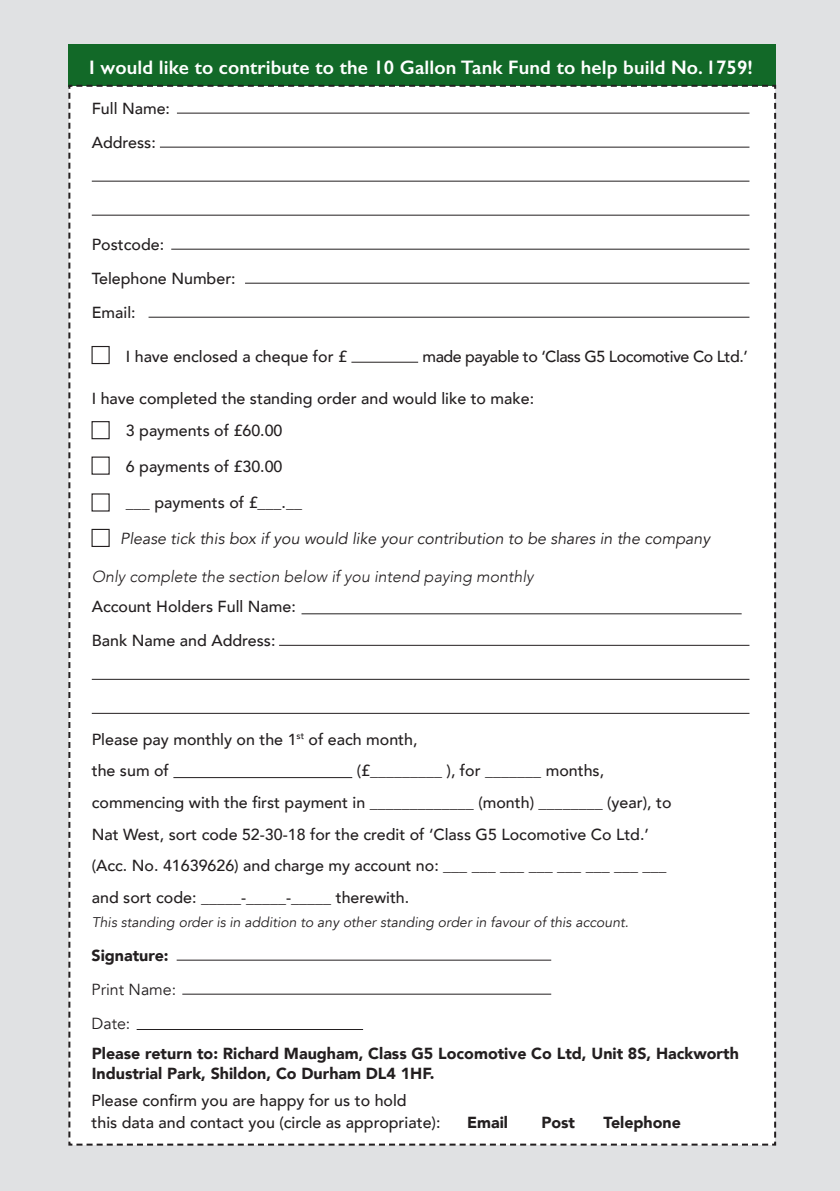
<style>
.page{position:relative;width:840px;height:1191px;background:#fff}
.page>*{position:absolute;margin:0;border:0;box-sizing:border-box;transform-origin:0 0}
.Body_copy_no_indent{font:600 19.6px "Gill Sans";letter-spacing:.005em;color:#fff}
.Gill_9_11{font:500 16px/31.6px "Avenir";color:#231f20}
.Gill_9_11-2{font:900 16px/20px "Avenir";color:#231f20}
.Normal{font:500 16px "Avenir";color:#231f20}
.Gill_9_11-3{font:italic 16px "Avenir";color:#231f20}
.Gill_9_11-4{font:italic 300 16px "Avenir";color:#231f20}
.Gill_9_11-5{font:500 16px "Avenir";letter-spacing:-.03em;color:#231f20}
.Normal-2{font:900 16px "Avenir";color:#231f20}
.Gill_9_11-6{font:16px "Avenir";color:#231f20}
.Gill_9_11-7{font:italic 14px "Avenir";color:#231f20}
</style>
<div class="page">
<div style="left:0;top:0;width:839px;height:1191px;background:#e0e1e3"></div>
<div style="left:68px;top:44px;width:707px;height:42px;background:#126928"></div>
<div style="left:68px;top:84px;width:708px;height:1062px;background:#fff"></div>
<hr style="left:177px;top:113px;width:572px;height:1px;background:#231f20">
<hr style="left:160px;top:147px;width:589px;height:1px;background:#231f20">
<hr style="left:92px;top:181px;width:657px;height:1px;background:#231f20">
<hr style="left:92px;top:215px;width:657px;height:1px;background:#231f20">
<hr style="left:171px;top:249px;width:578px;height:1px;background:#231f20">
<hr style="left:245px;top:283px;width:504px;height:1px;background:#231f20">
<hr style="left:148px;top:317px;width:601px;height:1px;background:#231f20">
<hr style="left:351px;top:362px;width:67px;height:1px;background:#231f20">
<hr style="left:279px;top:645px;width:470px;height:1px;background:#231f20">
<hr style="left:92px;top:679px;width:657px;height:1px;background:#231f20">
<hr style="left:92px;top:713px;width:657px;height:1px;background:#231f20">
<hr style="left:173px;top:777px;width:179px;height:1px;background:#231f20">
<div style="left:91px;top:346px;width:19px;height:18px;border:1px solid #231f20"></div>
<div style="left:91px;top:421px;width:19px;height:18px;border:1px solid #231f20"></div>
<div style="left:91px;top:529px;width:19px;height:18px;border:1px solid #231f20"></div>
<hr style="left:176px;top:959px;width:375px;height:1px;background:#231f20">
<hr style="left:182px;top:993px;width:369px;height:1px;background:#231f20">
<hr style="left:136px;top:1029px;width:227px;height:1px;background:#231f20">
<hr style="left:301px;top:613px;width:440px;height:1px;background:#231f20">
<p class="Body_copy_no_indent" style="left:89px;top:55px;width:665px">I would like to contribute to the 10 Gallon Tank Fund to help build No. 1759!</p>
<p class="Gill_9_11" style="left:92px;top:91px;width:80px">Full Name:</p>
<p class="Gill_9_11" style="left:92px;top:125px;width:66px">Address:</p>
<p class="Gill_9_11" style="left:92px;top:227px;width:74px">Postcode:</p>
<p class="Gill_9_11" style="left:92px;top:261px;width:145px">Telephone Number:</p>
<p class="Gill_9_11" style="left:92px;top:295px;width:45px">Email:</p>
<p class="Gill_9_11" style="left:126px;top:339px;width:222px">I have enclosed a cheque for £</p>
<p class="Gill_9_11-5" style="left:422px;top:342px;width:326px">made payable to ‘Class G5 Locomotive Co Ltd.’</p>
<p class="Gill_9_11" style="left:92px;top:381px;width:443px">I have completed the standing order and would like to make:</p>
<p class="Gill_9_11" style="left:126px;top:413px;width:158px">3 payments of £60.00</p>
<p class="Gill_9_11" style="left:126px;top:449px;width:158px">6 payments of £30.00</p>
<p class="Gill_9_11" style="left:126px;top:485px;width:178px">___ payments of £___.__</p>
<p class="Gill_9_11-3" style="left:120px;top:528px;width:591px">Please tick this box if you would like your contribution to be shares in the company</p>
<p class="Gill_9_11-4" style="left:92px;top:567px;width:443px">Only complete the section below if you intend paying monthly</p>
<p class="Gill_9_11" style="left:92px;top:589px;width:205px">Account Holders Full Name:</p>
<p class="Gill_9_11" style="left:92px;top:623px;width:185px">Bank Name and Address:</p>
<p class="Gill_9_11" style="left:92px;top:722px;width:327px">Please pay monthly on the 1<sup>st</sup> of each month,</p>
<p class="Gill_9_11" style="left:92px;top:754px;width:79px">the sum of</p>
<p class="Gill_9_11" style="left:356px;top:754px;width:249px">(£_________ ), for _______ months,</p>
<p class="Gill_9_11" style="left:92px;top:785px;width:581px">commencing with the first payment in _____________ (month) ________ (year), to<br>Nat West, sort code 52-30-18 for the credit of ‘Class G5 Locomotive Co Ltd.’ (Acc. No. 41639626) and charge my account no: ___ ___ ___ ___ ___ ___ ___ ___</p>
<p class="Gill_9_11" style="left:92px;top:880px;width:319px">and sort code: _____-_____-_____ therewith.</p>
<p class="Gill_9_11-7" style="left:92px;top:913px;width:538px">This standing order is in addition to any other standing order in favour of this account.</p>
<p class="Gill_9_11-2" style="left:91px;top:944px;width:79px">Signature:</p>
<p class="Gill_9_11-6" style="left:91px;top:979px;width:86px">Print Name:</p>
<p class="Gill_9_11-6" style="left:91px;top:1013px;width:40px">Date:</p>
<p class="Gill_9_11-2" style="left:92px;top:1043px;width:648px">Please return to: Richard Maugham, Class G5 Locomotive Co Ltd, Unit 8S, Hackworth<br>Industrial Park, Shildon, Co Durham DL4 1HF.</p>
<p class="Normal" style="left:91px;top:1087px;width:316px">Please confirm you are happy for us to hold</p>
<p class="Normal" style="left:91px;top:1109px;width:350px">this data and contact you (circle as appropriate):</p>
<p class="Normal-2" style="left:467px;top:1109px;width:42px">Email</p>
<p class="Normal-2" style="left:541px;top:1109px;width:35px">Post</p>
<p class="Normal-2" style="left:603px;top:1109px;width:79px">Telephone</p>
</div>
